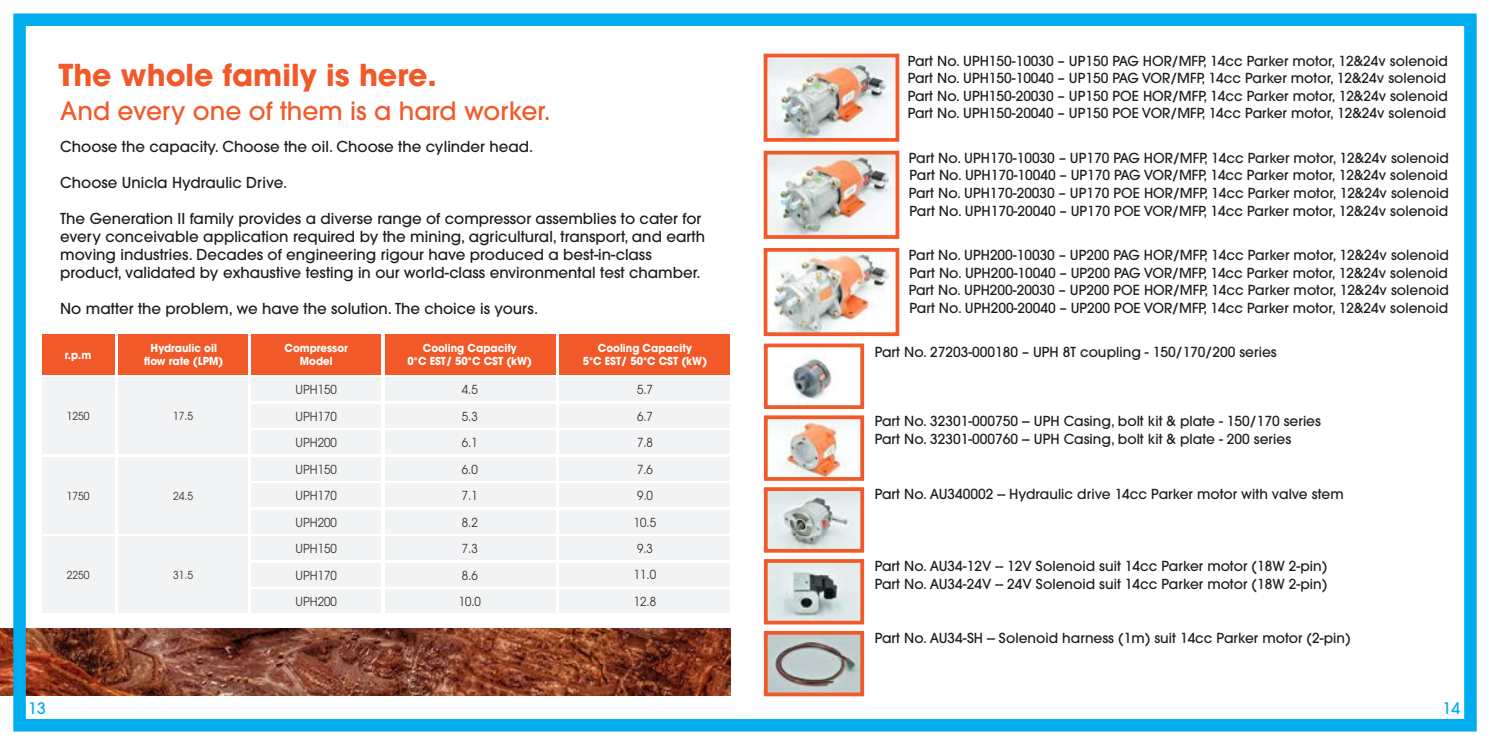
<style>
.page{position:relative;width:1489px;height:745px;background:#fff}
.page>*{position:absolute;margin:0;border:0;box-sizing:border-box;transform-origin:0 0}
.t1{font:700 30px "ITC Avant Garde Pro";color:#f15929}
.t2{font:500 25px "ITC Avant Garde Pro";color:#f15929}
.t3{font:500 15.75px "ITC Avant Garde Pro";color:#00aeef}
.t4{font:500 15px/18px "ITC Avant Garde Pro";color:#211d1e}
.t5{font:500 13.75px/17.5px "ITC Avant Garde Pro";color:#211d1e}
.t6{font:12.38px/26.5px "ITC Avant Garde Pro";color:#312f30;scale:.93 1}
.t7{font:700 11px/12.4px "ITC Avant Garde Pro";color:#fff;text-align:center;scale:.93 1}
.t8{font:11px "ITC Avant Garde Pro";color:#312f30;scale:.93 1}
</style>
<div class="page">
<div style="left:738px;top:13px;width:738px;height:718px;border:12px solid #00aeef"></div>
<div style="left:251px;top:377px;width:130px;height:24px;background:#f2f3f4"></div>
<div style="left:251px;top:334px;width:130px;height:40px;background:#f15929"></div>
<div style="left:251px;top:430px;width:130px;height:24px;background:#f2f3f4"></div>
<div style="left:251px;top:589px;width:130px;height:24px;background:#f2f3f4"></div>
<div style="left:251px;top:536px;width:130px;height:24px;background:#f2f3f4"></div>
<div style="left:251px;top:562px;width:130px;height:24px;background:#f2f3f4"></div>
<div style="left:251px;top:483px;width:130px;height:24px;background:#f2f3f4"></div>
<div style="left:251px;top:510px;width:130px;height:23px;background:#f2f3f4"></div>
<div style="left:251px;top:457px;width:130px;height:23px;background:#f2f3f4"></div>
<div style="left:251px;top:404px;width:130px;height:23px;background:#f2f3f4"></div>
<div style="left:118px;top:377px;width:130px;height:77px;background:#f2f3f4"></div>
<div style="left:118px;top:334px;width:130px;height:40px;background:#f15929"></div>
<div style="left:118px;top:536px;width:130px;height:77px;background:#f2f3f4"></div>
<div style="left:118px;top:457px;width:130px;height:76px;background:#f2f3f4"></div>
<div style="left:42px;top:377px;width:73px;height:77px;background:#f2f3f4"></div>
<div style="left:42px;top:334px;width:73px;height:40px;background:#f15929"></div>
<div style="left:42px;top:536px;width:73px;height:77px;background:#f2f3f4"></div>
<div style="left:42px;top:457px;width:73px;height:76px;background:#f2f3f4"></div>
<div style="left:385px;top:377px;width:170px;height:24px;background:#f2f3f4"></div>
<div style="left:385px;top:334px;width:170px;height:40px;background:#f15929"></div>
<div style="left:385px;top:430px;width:170px;height:24px;background:#f2f3f4"></div>
<div style="left:385px;top:589px;width:170px;height:24px;background:#f2f3f4"></div>
<div style="left:385px;top:536px;width:170px;height:24px;background:#f2f3f4"></div>
<div style="left:385px;top:562px;width:170px;height:24px;background:#f2f3f4"></div>
<div style="left:385px;top:483px;width:170px;height:24px;background:#f2f3f4"></div>
<div style="left:385px;top:510px;width:170px;height:23px;background:#f2f3f4"></div>
<div style="left:385px;top:457px;width:170px;height:23px;background:#f2f3f4"></div>
<div style="left:385px;top:404px;width:170px;height:23px;background:#f2f3f4"></div>
<div style="left:559px;top:377px;width:171px;height:24px;background:#f2f3f4"></div>
<div style="left:559px;top:334px;width:171px;height:40px;background:#f15929"></div>
<div style="left:559px;top:430px;width:171px;height:24px;background:#f2f3f4"></div>
<div style="left:559px;top:589px;width:171px;height:24px;background:#f2f3f4"></div>
<div style="left:559px;top:536px;width:171px;height:24px;background:#f2f3f4"></div>
<div style="left:559px;top:562px;width:171px;height:24px;background:#f2f3f4"></div>
<div style="left:559px;top:483px;width:171px;height:24px;background:#f2f3f4"></div>
<div style="left:559px;top:510px;width:171px;height:23px;background:#f2f3f4"></div>
<div style="left:559px;top:457px;width:171px;height:23px;background:#f2f3f4"></div>
<div style="left:559px;top:404px;width:171px;height:23px;background:#f2f3f4"></div>
<img style="left:768px;top:59px;width:126px;height:78px">
<div style="left:763px;top:54px;width:136px;height:88px;border:4px solid #f15929"></div>
<img style="left:768px;top:156px;width:126px;height:78px">
<div style="left:763px;top:151px;width:136px;height:88px;border:4px solid #f15929"></div>
<img style="left:769px;top:253px;width:121px;height:78px">
<div style="left:763px;top:248px;width:136px;height:88px;border:4px solid #f15929"></div>
<img style="left:790px;top:355px;width:42px;height:48px">
<div style="left:764px;top:343px;width:100px;height:65px;border:4px solid #f15929"></div>
<img style="left:769px;top:420px;width:90px;height:55px">
<div style="left:764px;top:415px;width:100px;height:65px;border:4px solid #f15929"></div>
<img style="left:769px;top:492px;width:90px;height:55px">
<div style="left:764px;top:487px;width:100px;height:65px;border:4px solid #f15929"></div>
<img style="left:769px;top:563px;width:90px;height:56px">
<div style="left:764px;top:558px;width:100px;height:66px;border:4px solid #f15929"></div>
<img style="left:769px;top:635px;width:90px;height:55px">
<div style="left:764px;top:630px;width:100px;height:65px;border:4px solid #f15929"></div>
<img style="left:0;top:628px;width:730px;height:67px">
<div style="left:13px;top:13px;width:738px;height:718px;border:12px solid #00aeef"></div>
<h1 class="t1" style="left:58px;top:55px;width:380px">The whole family is here.</h1>
<h2 class="t2" style="left:60px;top:95px;width:492px">And every one of them is a hard worker.</h2>
<p class="t4" style="left:60px;top:137px;width:474px">Choose the capacity. Choose the oil. Choose the cylinder head.</p>
<p class="t4" style="left:60px;top:173px;width:228px">Choose Unicla Hydraulic Drive.</p>
<p class="t4" style="left:60px;top:209px;width:646px">The Generation II family provides a diverse range of compressor assemblies to cater for every conceivable application required by the mining, agricultural, transport, and earth moving industries. Decades of engineering rigour have produced a best-in-class product, validated by exhaustive testing in our world-class environmental test chamber.</p>
<p class="t4" style="left:60px;top:299px;width:479px">No matter the problem, we have the solution. The choice is yours.</p>
<p class="t7" style="left:65px;top:348px;width:30px">r.p.m</p>
<p class="t7" style="left:144px;top:342px;width:87px">Hydraulic oil flow rate (LPM)</p>
<p class="t7" style="left:284px;top:342px;width:70px">Compressor<br>Model</p>
<p class="t7" style="left:407px;top:342px;width:135px">Cooling Capacity<br>0°C EST/ 50°C CST (kW)</p>
<p class="t7" style="left:582px;top:342px;width:135px">Cooling Capacity<br>5°C EST/ 50°C CST (kW)</p>
<p class="t8" style="left:67px;top:409px;width:26px">1250</p>
<p class="t8" style="left:173px;top:409px;width:23px">17.5</p>
<p class="t8" style="left:67px;top:488px;width:26px">1750</p>
<p class="t8" style="left:173px;top:488px;width:23px">24.5</p>
<p class="t8" style="left:67px;top:567px;width:26px">2250</p>
<p class="t8" style="left:173px;top:567px;width:23px">31.5</p>
<p class="t6" style="left:295px;top:376px;width:46px;text-align:justify">UPH150<br>UPH170<br>UPH200<br>UPH150<br>UPH170<br>UPH200<br>UPH150<br>UPH170<br>UPH200</p>
<p class="t6" style="left:458px;top:376px;width:25px">4.5<br>5.3<br>6.1<br>6.0<br>7.1<br>8.2<br>7.3<br>8.6<br>10.0</p>
<p class="t6" style="left:633px;top:376px;width:25px">5.7<br>6.7<br>7.8<br>7.6<br>9.0<br>10.5<br>9.3<br>11.0<br>12.8</p>
<p class="t5" style="left:907px;top:52px;width:541px">Part No. UPH150-10030 – UP150 PAG HOR/MFP, 14cc Parker motor, 12&amp;24v solenoid Part No. UPH150-10040 – UP150 PAG VOR/MFP, 14cc Parker motor, 12&amp;24v solenoid Part No. UPH150-20030 – UP150 POE HOR/MFP, 14cc Parker motor, 12&amp;24v solenoid Part No. UPH150-20040 – UP150 POE VOR/MFP, 14cc Parker motor, 12&amp;24v solenoid</p>
<p class="t5" style="left:908px;top:149px;width:541px;text-align:justify">Part No. UPH170-10030 – UP170 PAG HOR/MFP, 14cc Parker motor, 12&amp;24v solenoid Part No. UPH170-10040 – UP170 PAG VOR/MFP, 14cc Parker motor, 12&amp;24v solenoid Part No. UPH170-20030 – UP170 POE HOR/MFP, 14cc Parker motor, 12&amp;24v solenoid Part No. UPH170-20040 – UP170 POE VOR/MFP, 14cc Parker motor, 12&amp;24v solenoid</p>
<p class="t5" style="left:908px;top:246px;width:541px;text-align:justify">Part No. UPH200-10030 – UP200 PAG HOR/MFP, 14cc Parker motor, 12&amp;24v solenoid Part No. UPH200-10040 – UP200 PAG VOR/MFP, 14cc Parker motor, 12&amp;24v solenoid Part No. UPH200-20030 – UP200 POE HOR/MFP, 14cc Parker motor, 12&amp;24v solenoid Part No. UPH200-20040 – UP200 POE VOR/MFP, 14cc Parker motor, 12&amp;24v solenoid</p>
<p class="t5" style="left:874px;top:342px;width:403px">Part No. 27203-000180 – UPH 8T coupling - 150/170/200 series</p>
<p class="t5" style="left:874px;top:412px;width:448px">Part No. 32301-000750 -- UPH Casing, bolt kit &amp; plate - 150/170 series<br>Part No. 32301-000760 -- UPH Casing, bolt kit &amp; plate - 200 series</p>
<p class="t5" style="left:874px;top:485px;width:470px">Part No. AU340002 -- Hydraulic drive 14cc Parker motor with valve stem</p>
<p class="t5" style="left:874px;top:557px;width:454px">Part No. AU34-12V -- 12V Solenoid suit 14cc Parker motor (18W 2-pin)<br>Part No. AU34-24V -- 24V Solenoid suit 14cc Parker motor (18W 2-pin)</p>
<p class="t5" style="left:874px;top:628px;width:477px">Part No. AU34-SH -- Solenoid harness (1m) suit 14cc Parker motor (2-pin)</p>
<p class="t3" style="left:28px;top:697px;width:19px">13</p>
<p class="t3" style="left:1442px;top:697px;width:19px">14</p>
</div>
